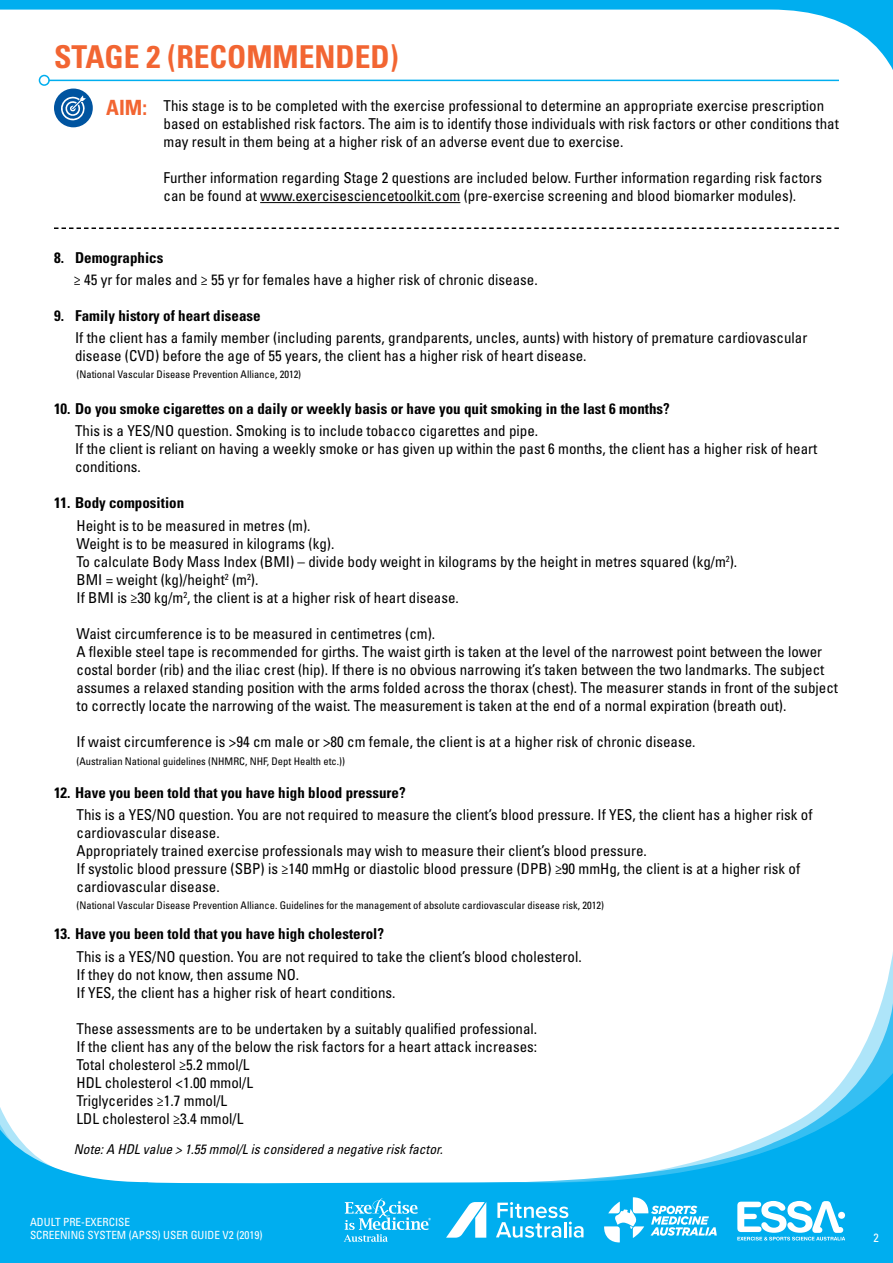
<style>
.page{position:relative;width:893px;height:1263px;background:#fff}
.page>*{position:absolute;margin:0;border:0;box-sizing:border-box;transform-origin:0 0}
.t1{font:700 condensed 31.5px "Univers LT Std";color:#f26532}
.t2{font:700 condensed 21px "Univers LT Std";color:#f26532}
.t3{font:condensed 15px/18px "Univers LT Std";color:#000}
.t4{font:700 condensed 15px "Univers LT Std";color:#000}
.t5{font:italic condensed 13.5px "Univers LT Std";color:#000}
.t6{font:condensed 12px "Univers LT Std";color:#fff}
.t7{font:condensed 11.25px/13.5px "Univers LT Std";color:#fff}
.t8{font:condensed 10.5px "Univers LT Std";color:#000}
</style>
<div class="page">
<svg style="left:0;top:0;width:893px;height:204px"></svg>
<div style="left:0;top:1182px;width:893px;height:81px;background:#00aeef"></div>
<svg style="left:457px;top:1182px;width:46px;height:9px"></svg>
<svg style="left:503px;top:952px;width:390px;height:243px"></svg>
<svg style="left:0;top:1107px;width:403px;height:141px"></svg>
<hr style="left:49px;top:80px;width:790px;height:1px;background:#00aeef">
<div style="left:39px;top:75px;width:11px;height:11px;border:2px solid #00aeef;border-radius:50%"></div>
<hr style="left:260px;top:202px;width:200px;height:1px;background:#000">
<svg style="left:54px;top:89px;width:39px;height:38px"></svg>
<svg style="left:54px;top:227px;width:785px;height:2px"></svg>
<svg style="left:737px;top:1201px;width:108px;height:39px"></svg>
<svg style="left:496px;top:1202px;width:87px;height:36px"></svg>
<svg style="left:446px;top:1202px;width:40px;height:36px"></svg>
<svg style="left:344px;top:1198px;width:87px;height:44px;background:#35bef2"></svg>
<svg style="left:604px;top:1197px;width:113px;height:45px"></svg>
<h1 class="t1" style="left:54px;top:37px;width:346px">STAGE 2 (RECOMMENDED)</h1>
<h2 class="t2" style="left:106px;top:95px;width:42px">AIM:</h2>
<p class="t3" style="left:163px;top:97px;width:677px">This stage is to be completed with the exercise professional to determine an appropriate exercise prescription based on established risk factors. The aim is to identify those individuals with risk factors or other conditions that may result in them being at a higher risk of an adverse event due to exercise.</p>
<p class="t3" style="left:163px;top:169px;width:660px">Further information regarding Stage 2 questions are included below. Further information regarding risk factors can be found at www.exercisesciencetoolkit.com (pre-exercise screening and blood biomarker modules).</p>
<p class="t4" style="left:54px;top:248px;width:111px">8. Demographics</p>
<p class="t3" style="left:74px;top:270px;width:465px">≥ 45 yr for males and ≥ 55 yr for females have a higher risk of chronic disease.</p>
<p class="t4" style="left:54px;top:306px;width:208px">9. Family history of heart disease</p>
<p class="t3" style="left:75px;top:329px;width:734px">If the client has a family member (including parents, grandparents, uncles, aunts) with history of premature cardiovascular disease (CVD) before the age of 55 years, the client has a higher risk of heart disease.</p>
<p class="t8" style="left:76px;top:368px;width:226px">(National Vascular Disease Prevention Alliance, 2012)</p>
<p class="t4" style="left:54px;top:399px;width:617px">10. Do you smoke cigarettes on a daily or weekly basis or have you quit smoking in the last 6 months?</p>
<p class="t3" style="left:75px;top:422px;width:744px">This is a YES/NO question. Smoking is to include tobacco cigarettes and pipe.<br>If the client is reliant on having a weekly smoke or has given up within the past 6 months, the client has a higher risk of heart conditions.</p>
<p class="t4" style="left:54px;top:494px;width:132px">11. Body composition</p>
<p class="t3" style="left:76px;top:516px;width:662px">Height is to be measured in metres (m).<br>Weight is to be measured in kilograms (kg).<br>To calculate Body Mass Index (BMI) – divide body weight in kilograms by the height in metres squared (kg/m<sup>2</sup>).<br>BMI = weight (kg)/height<sup>2</sup> (m<sup>2</sup>).<br>If BMI is ≥30 kg/m<sup>2</sup>, the client is at a higher risk of heart disease.</p>
<p class="t3" style="left:76px;top:624px;width:763px">Waist circumference is to be measured in centimetres (cm).<br>A flexible steel tape is recommended for girths. The waist girth is taken at the level of the narrowest point between the lower costal border (rib) and the iliac crest (hip). If there is no obvious narrowing it’s taken between the two landmarks. The subject assumes a relaxed standing position with the arms folded across the thorax (chest). The measurer stands in front of the subject to correctly locate the narrowing of the waist. The measurement is taken at the end of a normal expiration (breath out).</p>
<p class="t3" style="left:76px;top:732px;width:620px">If waist circumference is &gt;94 cm male or &gt;80 cm female, the client is at a higher risk of chronic disease.</p>
<p class="t8" style="left:76px;top:754px;width:270px">(Australian National guidelines (NHMRC, NHF, Dept Health etc.))</p>
<p class="t4" style="left:54px;top:783px;width:353px">12. Have you been told that you have high blood pressure?</p>
<p class="t3" style="left:76px;top:805px;width:737px">This is a YES/NO question. You are not required to measure the client’s blood pressure. If YES, the client has a higher risk of cardiovascular disease.<br>Appropriately trained exercise professionals may wish to measure their client’s blood pressure.<br>If systolic blood pressure (SBP) is ≥140 mmHg or diastolic blood pressure (DPB) ≥90 mmHg, the client is at a higher risk of cardiovascular disease.</p>
<p class="t8" style="left:76px;top:898px;width:529px">(National Vascular Disease Prevention Alliance. Guidelines for the management of absolute cardiovascular disease risk, 2012)</p>
<p class="t4" style="left:54px;top:925px;width:332px">13. Have you been told that you have high cholesterol?</p>
<p class="t3" style="left:76px;top:947px;width:507px">This is a YES/NO question. You are not required to take the client’s blood cholesterol.<br>If they do not know, then assume NO.<br>If YES, the client has a higher risk of heart conditions.</p>
<p class="t3" style="left:76px;top:1019px;width:462px">These assessments are to be undertaken by a suitably qualified professional.<br>If the client has any of the below the risk factors for a heart attack increases:<br>Total cholesterol ≥5.2 mmol/L<br>HDL cholesterol &lt;1.00 mmol/L<br>Triglycerides ≥1.7 mmol/L<br>LDL cholesterol ≥3.4 mmol/L</p>
<p class="t5" style="left:74px;top:1140px;width:370px">Note: A HDL value &gt; 1.55 mmol/L is considered a negative risk factor.</p>
<p class="t7" style="left:30px;top:1215px;width:234px">ADULT PRE-EXERCISE<br>SCREENING SYSTEM (APSS) USER GUIDE V2 (2019)</p>
<p class="t6" style="left:873px;top:1230px;width:7px">2</p>
</div>
